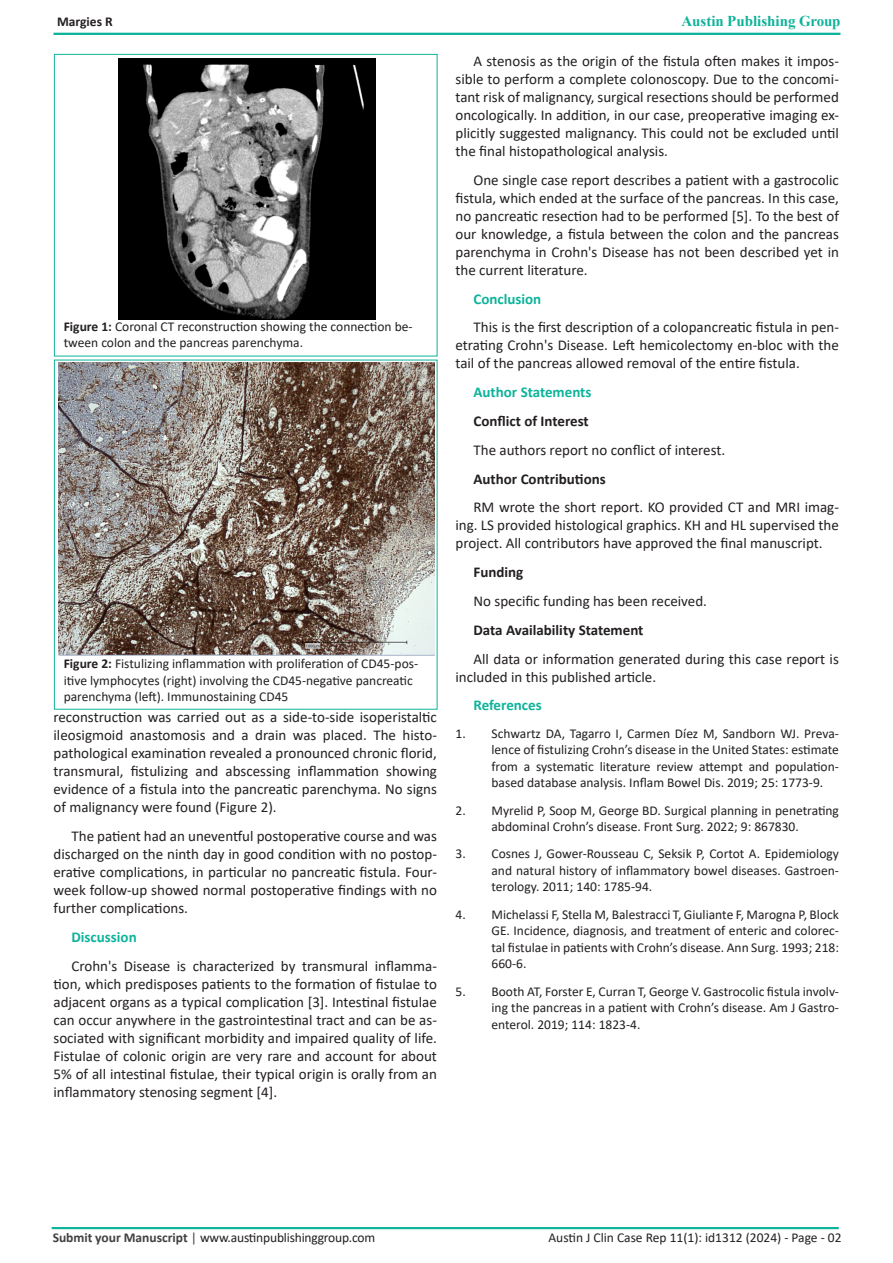
<style>
.page{position:relative;width:893px;height:1263px;background:#fff}
.page>*{position:absolute;margin:0;border:0;box-sizing:border-box;transform-origin:0 0}
.t1{font:15px/18px "Calibri";color:#231f20;text-align:justify}
.t2{font:700 15px "Calibri";color:#231f20}
.t3{font:700 15px "Calibri";color:#0eb39b}
.t4{font:700 15px "Times New Roman";color:#0eb29a}
.t5{font:13.5px/16.5px "Calibri";color:#231f20;text-align:justify}
.t6{font:700 13.5px "Calibri";color:#231f20}
.s1{color:#0eb39b}
.s2{font-weight:700}
.s3{font-weight:700;color:#414042}
.s4{color:#414042}
</style>
<div class="page">
<div style="left:53px;top:33px;width:787px;height:2px;border:2px solid #0eb39b"></div>
<div style="left:52px;top:1227px;width:787px;height:2px;border:2px solid #0eb39b"></div>
<div style="left:54px;top:54px;width:383px;height:302px;border:1px solid #0eb39b"></div>
<img style="left:118px;top:58px;width:257px;height:261px">
<img style="left:58px;top:363px;width:376px;height:293px">
<p class="t6" style="left:57px;top:12px;width:57px">Margies R</p>
<p class="t4" style="left:681px;top:10px;width:161px"><span class="s1">A</span>ustin Publishing Group</p>
<p class="t5" style="left:64px;top:318px;width:350px"><span class="s2">Figure 1:</span> Coronal CT reconstruction showing the connection be&shy;tween colon and the pancreas parenchyma.</p>
<p class="t5" style="left:64px;top:655px;width:356px;text-align:left"><span class="s2">Figure 2:</span> Fistulizing inflammation with proliferation of CD45-pos&shy;itive lymphocytes (right) involving the CD45-negative pancreatic parenchyma (left). Immunostaining CD45</p>
<p class="t1" style="left:53px;top:708px;width:385px">reconstruction was carried out as a side-to-side isoperistaltic ileosigmoid anastomosis and a drain was placed. The histo&shy;pathological examination revealed a pronounced chronic florid, transmural, fistulizing and abscessing inflammation showing evidence of a fistula into the pancreatic parenchyma. No signs of malignancy were found (Figure 2).</p>
<p class="t1" style="left:53px;top:827px;width:385px;text-indent:18px">The patient had an uneventful postoperative course and was discharged on the ninth day in good condition with no postop&shy;erative complications, in particular no pancreatic fistula. Four&shy;week follow-up showed normal postoperative findings with no further complications.</p>
<p class="t3" style="left:71px;top:926px;width:67px">Discussion</p>
<p class="t1" style="left:53px;top:956px;width:385px;text-indent:18px">Crohn's Disease is characterized by transmural inflamma&shy;tion, which predisposes patients to the formation of fistulae to adjacent organs as a typical complication [3]. Intestinal fistulae can occur anywhere in the gastrointestinal tract and can be as&shy;sociated with significant morbidity and impaired quality of life.<br>Fistulae of colonic origin are very rare and account for about 5% of all intestinal fistulae, their typical origin is orally from an inflammatory stenosing segment [4].</p>
<p class="t1" style="left:455px;top:52px;width:385px;text-indent:18px">A stenosis as the origin of the fistula often makes it impos&shy;sible to perform a complete colonoscopy. Due to the concomi&shy;tant risk of malignancy, surgical resections should be performed oncologically. In addition, in our case, preoperative imaging ex&shy;plicitly suggested malignancy. This could not be excluded until the final histopathological analysis.</p>
<p class="t1" style="left:455px;top:170px;width:385px;text-indent:18px">One single case report describes a patient with a gastrocolic fistula, which ended at the surface of the pancreas. In this case, no pancreatic resection had to be performed [5]. To the best of our knowledge, a fistula between the colon and the pancreas parenchyma in Crohn's Disease has not been described yet in the current literature.</p>
<p class="t3" style="left:473px;top:288px;width:69px">Conclusion</p>
<p class="t1" style="left:455px;top:318px;width:385px;text-indent:18px">This is the first description of a colopancreatic fistula in pen&shy;etrating Crohn's Disease. Left hemicolectomy en-bloc with the tail of the pancreas allowed removal of the entire fistula.</p>
<p class="t3" style="left:473px;top:382px;width:120px">Author Statements</p>
<p class="t2" style="left:473px;top:410px;width:117px">Conflict of Interest</p>
<p class="t1" style="left:473px;top:440px;width:253px">The authors report no conflict of interest.</p>
<p class="t2" style="left:473px;top:468px;width:134px">Author Contributions</p>
<p class="t1" style="left:455px;top:498px;width:385px;text-indent:18px">RM wrote the short report. KO provided CT and MRI imag&shy;ing. LS provided histological graphics. KH and HL supervised the project. All contributors have approved the final manuscript.</p>
<p class="t2" style="left:473px;top:562px;width:51px">Funding</p>
<p class="t1" style="left:473px;top:592px;width:235px">No specific funding has been received.</p>
<p class="t2" style="left:473px;top:619px;width:171px">Data Availability Statement</p>
<p class="t1" style="left:455px;top:649px;width:385px;text-indent:18px">All data or information generated during this case report is included in this published article.</p>
<p class="t3" style="left:473px;top:695px;width:70px">References</p>
<p class="t5" style="left:491px;top:725px;width:349px;text-indent:-36px">1. Schwartz DA, Tagarro I, Carmen Díez M, Sandborn WJ. Preva&shy;lence of fistulizing Crohn’s disease in the United States: estimate from a systematic literature review attempt and population&shy;based database analysis. Inflam Bowel Dis. 2019; 25: 1773-9.</p>
<p class="t5" style="left:455px;top:801px;width:385px;text-align:center">2. Myrelid P, Soop M, George BD. Surgical planning in penetrating abdominal Crohn’s disease. Front Surg. 2022; 9: 867830.</p>
<p class="t5" style="left:491px;top:845px;width:349px;text-indent:-36px">3. Cosnes J, Gower-Rousseau C, Seksik P, Cortot A. Epidemiology and natural history of inflammatory bowel diseases. Gastroen&shy;terology. 2011; 140: 1785-94.</p>
<p class="t5" style="left:491px;top:906px;width:349px;text-indent:-36px">4. Michelassi F, Stella M, Balestracci T, Giuliante F, Marogna P, Block GE. Incidence, diagnosis, and treatment of enteric and colorec&shy;tal fistulae in patients with Crohn’s disease. Ann Surg. 1993; 218:<br>660-6.</p>
<p class="t5" style="left:491px;top:982px;width:349px;text-indent:-36px">5. Booth AT, Forster E, Curran T, George V. Gastrocolic fistula involv&shy;ing the pancreas in a patient with Crohn’s disease. Am J Gastro&shy;enterol. 2019; 114: 1823-4.</p>
<p class="t5" style="left:53px;top:1228px;width:324px"><span class="s3">Submit your Manuscript</span> <span class="s4">|</span> www.austinpublishinggroup.com</p>
<p class="t5" style="left:548px;top:1229px;width:295px">Austin J Clin Case Rep 11(1): id1312 (2024) - Page - 02</p>
</div>
